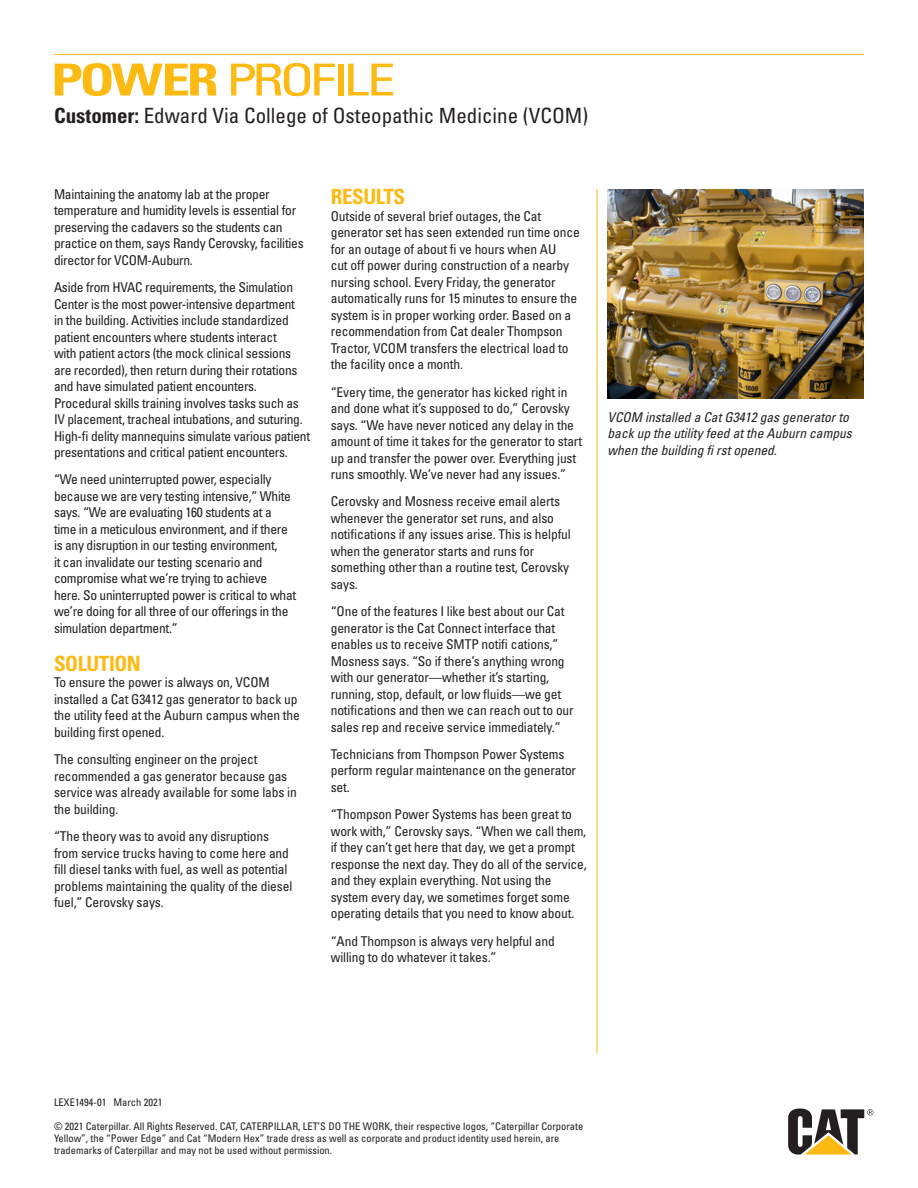
<style>
.page{position:relative;width:918px;height:1188px;background:#fff}
.page>*{position:absolute;margin:0;border:0;box-sizing:border-box;transform-origin:0 0}
.t1{font:condensed 44.1px "Univers LT Std";letter-spacing:-.08em;color:#fcba13;scale:1.3 1}
.Subhead{font:condensed 21px "Univers LT Std";color:#231f20}
.Subhead-2{font:700 condensed 21px "Univers LT Std";letter-spacing:-.02em;color:#fcba13}
.Body_Copy{font:condensed 13.5px/16.5px "Univers LT Std";letter-spacing:-.01em;color:#231f20}
.Body_Copy-2{font:italic condensed 13.5px/16.5px "Univers LT Std";color:#231f20}
.t2{font:condensed 10.5px/12px "Univers LT Std";color:#231f20}
.s1{font-weight:700}
</style>
<div class="page">
<svg style="left:788px;top:1108px;width:85px;height:47px"></svg>
<img style="left:608px;top:189px;width:256px;height:209px">
<hr style="left:597px;top:189px;width:1px;height:864px;background:#fcba13">
<hr style="left:54px;top:54px;width:810px;height:1px;background:#fcba13">
<p class="t1" style="left:51px;top:52px;width:267px"><span class="s1">POWER</span> PROFILE</p>
<p class="Subhead" style="left:54px;top:102px;width:536px"><span class="s1">Customer:</span> Edward Via College of Osteopathic Medicine (VCOM)</p>
<p class="Body_Copy" style="left:54px;top:186px;width:251px">Maintaining the anatomy lab at the proper temperature and humidity levels is essential for preserving the cadavers so the students can practice on them, says Randy Cerovsky, facilities director for VCOM-Auburn.</p>
<p class="Body_Copy" style="left:54px;top:279px;width:258px">Aside from HVAC requirements, the Simulation Center is the most power-intensive department<br>in the building. Activities include standardized patient encounters where students interact<br>with patient actors (the mock clinical sessions are recorded), then return during their rotations and have simulated patient encounters.<br>Procedural skills training involves tasks such as IV placement, tracheal intubations, and suturing.<br>High-fi delity mannequins simulate various patient presentations and critical patient encounters.</p>
<p class="Body_Copy" style="left:54px;top:471px;width:244px">“We need uninterrupted power, especially because we are very testing intensive,” White says. “We are evaluating 160 students at a time in a meticulous environment, and if there is any disruption in our testing environment,<br>it can invalidate our testing scenario and compromise what we’re trying to achieve here. So uninterrupted power is critical to what we’re doing for all three of our offerings in the simulation department.”</p>
<p class="Subhead-2" style="left:54px;top:651px;width:88px">SOLUTION</p>
<p class="Body_Copy" style="left:54px;top:674px;width:247px">To ensure the power is always on, VCOM installed a Cat G3412 gas generator to back up the utility feed at the Auburn campus when the building first opened.</p>
<p class="Body_Copy" style="left:54px;top:751px;width:244px">The consulting engineer on the project recommended a gas generator because gas service was already available for some labs in the building.</p>
<p class="Body_Copy" style="left:54px;top:828px;width:240px">“The theory was to avoid any disruptions from service trucks having to come here and fill diesel tanks with fuel, as well as potential problems maintaining the quality of the diesel fuel,” Cerovsky says.</p>
<p class="Subhead-2" style="left:331px;top:184px;width:76px">RESULTS</p>
<p class="Body_Copy" style="left:331px;top:207px;width:251px">Outside of several brief outages, the Cat generator set has seen extended run time once for an outage of about fi ve hours when AU<br>cut off power during construction of a nearby nursing school. Every Friday, the generator automatically runs for 15 minutes to ensure the system is in proper working order. Based on a recommendation from Cat dealer Thompson Tractor, VCOM transfers the electrical load to the facility once a month.</p>
<p class="Body_Copy" style="left:331px;top:383px;width:253px">“Every time, the generator has kicked right in and done what it’s supposed to do,” Cerovsky says. “We have never noticed any delay in the amount of time it takes for the generator to start up and transfer the power over. Everything just runs smoothly. We’ve never had any issues.”</p>
<p class="Body_Copy" style="left:331px;top:493px;width:242px">Cerovsky and Mosness receive email alerts whenever the generator set runs, and also notifications if any issues arise. This is helpful when the generator starts and runs for something other than a routine test, Cerovsky says.</p>
<p class="Body_Copy" style="left:331px;top:603px;width:245px">“One of the features I like best about our Cat generator is the Cat Connect interface that enables us to receive SMTP notifi cations,” Mosness says. “So if there’s anything wrong with our generator—whether it’s starting, running, stop, default, or low fluids—we get notifications and then we can reach out to our sales rep and receive service immediately.”</p>
<p class="Body_Copy" style="left:331px;top:746px;width:247px">Technicians from Thompson Power Systems perform regular maintenance on the generator set.</p>
<p class="Body_Copy" style="left:331px;top:806px;width:258px">“Thompson Power Systems has been great to work with,” Cerovsky says. “When we call them, if they can’t get here that day, we get a prompt response the next day. They do all of the service, and they explain everything. Not using the system every day, we sometimes forget some operating details that you need to know about.</p>
<p class="Body_Copy" style="left:331px;top:932px;width:226px">“And Thompson is always very helpful and willing to do whatever it takes.”</p>
<p class="Body_Copy-2" style="left:608px;top:408px;width:246px">VCOM installed a Cat G3412 gas generator to back up the utility feed at the Auburn campus when the building fi rst opened.</p>
<p class="t2" style="left:54px;top:1096px;width:110px">LEXE1494-01 March 2021</p>
<p class="t2" style="left:54px;top:1120px;width:531px">© 2021 Caterpillar. All Rights Reserved. CAT, CATERPILLAR, LET’S DO THE WORK, their respective logos, “Caterpillar Corporate<br>Yellow”, the “Power Edge” and Cat “Modern Hex” trade dress as well as corporate and product identity used herein, are trademarks of Caterpillar and may not be used without permission.</p>
</div>
